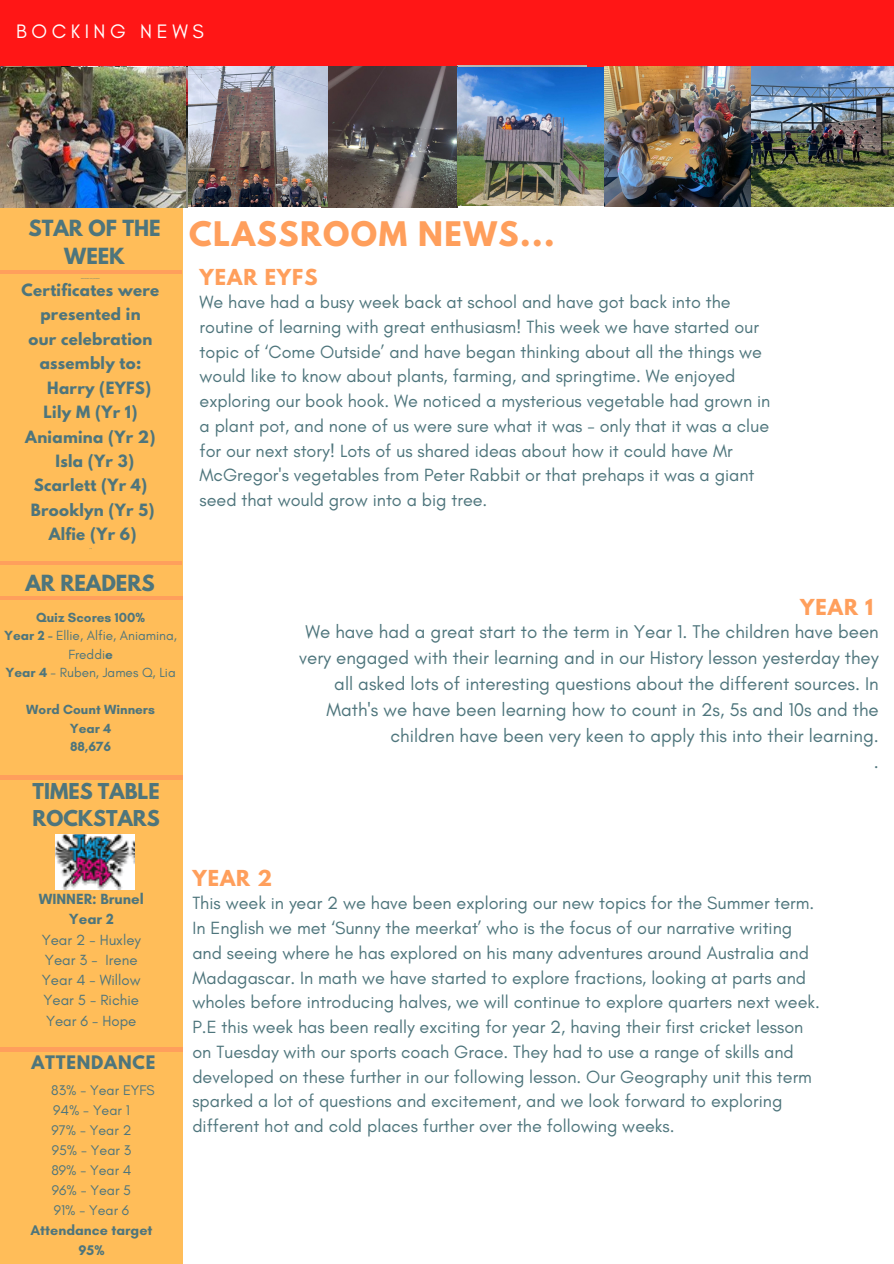
<style>
.page{position:relative;width:894px;height:1264px;background:#fff}
.page>*{position:absolute;margin:0;border:0;box-sizing:border-box;transform-origin:0 0}
.t1{font:700 30px "League Spartan";letter-spacing:.05em;color:#ff9f5c}
.t2{font:19.8px "Glacial Indifference";letter-spacing:.23em;color:#fff}
.t3{font:700 19.65px/27.2px "League Spartan";color:#4e757c;text-align:center}
.t4{font:700 19.5px "League Spartan";letter-spacing:.05em;color:#ff9f5c}
.t5{font:700 19.35px/27px "League Spartan";color:#4e757c}
.t6{font:18.75px/25.8px "Glacial Indifference";color:#4e757c;text-align:right}
.t7{font:18px/24.8px "Glacial Indifference";color:#4e757c}
.t8{font:700 16.5px "League Spartan";letter-spacing:.05em;color:#4e757c}
.t9{font:700 15px "League Spartan";letter-spacing:.02em;color:#4e757c}
.t10{font:15px/20.2px "Glacial Indifference";color:#4e757c}
.t11{font:700 15px/20.2px "Glacial Indifference";color:#4e757c;text-align:center}
.t12{font:14.25px/20px "Glacial Indifference";color:#4e757c}
.t13{font:700 14.25px/20px "Glacial Indifference";color:#4e757c;text-align:center}
.t14{font:13.5px/18.5px "Glacial Indifference";color:#4e757c;text-align:center}
.t15{font:700 13.5px/18.5px "Glacial Indifference";color:#4e757c;text-align:center}
.s1{font-weight:700}
</style>
<div class="page">
<div style="left:0;top:0;width:893px;height:66px;background:#ff1616"></div>
<img style="left:457px;top:65px;width:129px;height:3px">
<img style="left:321px;top:67px;width:136px;height:141px">
<div style="left:0;top:206px;width:182px;height:1057px;background:#ffbd59"></div>
<hr style="left:0;top:596px;width:183px;height:3px;background:#ff9f5c">
<hr style="left:0;top:1047px;width:183px;height:4px;background:#ff9f5c">
<hr style="left:0;top:776px;width:183px;height:3px;background:#ff9f5c">
<img style="left:457px;top:68px;width:147px;height:138px">
<hr style="left:0;top:561px;width:181px;height:3px;background:#ff9f5c">
<img style="left:186px;top:67px;width:142px;height:140px">
<hr style="left:0;top:270px;width:181px;height:3px;background:#ff9f5c">
<img style="left:604px;top:67px;width:289px;height:139px">
<img style="left:56px;top:834px;width:78px;height:55px">
<img style="left:0;top:67px;width:186px;height:141px">
<p class="t2" style="left:16px;top:19px;width:189px">BOCKING NEWS</p>
<p class="t3" style="left:28px;top:217px;width:133px">STAR OF THE<br>WEEK</p>
<p class="t9" style="left:22px;top:282px;width:139px">Certificates were</p>
<p class="t9" style="left:40px;top:307px;width:102px">presented in</p>
<p class="t9" style="left:29px;top:331px;width:125px">our celebration</p>
<p class="t9" style="left:40px;top:356px;width:103px">assembly to:</p>
<p class="t9" style="left:47px;top:380px;width:105px">Harry (EYFS)</p>
<p class="t9" style="left:43px;top:404px;width:95px">Lily M (Yr 1)</p>
<p class="t9" style="left:25px;top:429px;width:132px">Aniamina (Yr 2)</p>
<p class="t9" style="left:56px;top:453px;width:80px">Isla (Yr 3)</p>
<p class="t9" style="left:34px;top:478px;width:115px">Scarlett (Yr 4)</p>
<p class="t9" style="left:31px;top:502px;width:125px">Brooklyn (Yr 5)</p>
<p class="t9" style="left:49px;top:527px;width:89px">Alfie (Yr 6)</p>
<p class="t3" style="left:25px;top:572px;width:131px">AR READERS</p>
<p class="t14" style="left:4px;top:608px;width:174px"><span class="s1">Quiz Scores 100%<br>Year 2 -</span> Ellie, Alfie, Aniamina,<br>Freddi<span class="s1">e<br>Year 4</span> - Ruben, James Q, Lia</p>
<p class="t15" style="left:26px;top:700px;width:130px">Word Count Winners<br>Year 4<br>88,676</p>
<p class="t5" style="left:33px;top:780px;width:129px">TIMES TABLE<br>ROCKSTARS</p>
<h1 class="t1" style="left:189px;top:219px;width:367px">CLASSROOM NEWS...</h1>
<p class="t4" style="left:199px;top:267px;width:119px">YEAR EYFS</p>
<p class="t7" style="left:199px;top:289px;width:572px">We have had a busy week back at school and have got back into the routine of learning with great enthusiasm! This week we have started our topic of ‘Come Outside’ and have began thinking about all the things we would like to know about plants, farming, and springtime. We enjoyed exploring our book hook. We noticed a mysterious vegetable had grown in a plant pot, and none of us were sure what it was - only that it was a clue for our next story! Lots of us shared ideas about how it could have Mr McGregor's vegetables from Peter Rabbit or that prehaps it was a giant seed that would grow into a big tree.</p>
<p class="t4" style="left:799px;top:597px;width:75px">YEAR 1</p>
<p class="t6" style="left:299px;top:619px;width:581px">We have had a great start to the term in Year 1. The children have been very engaged with their learning and in our History lesson yesterday they all asked lots of interesting questions about the different sources. In Math's we have been learning how to count in 2s, 5s and 10s and the children have been very keen to apply this into their learning.<br>.</p>
<p class="t11" style="left:39px;top:888px;width:107px">WINNER: Brunel<br>Year 2</p>
<p class="t10" style="left:42px;top:929px;width:101px">Year 2 - Huxley<br>Year 3 - Irene<br>Year 4 - Willow<br>Year 5 - Richie<br>Year 6 - Hope</p>
<p class="t8" style="left:31px;top:1053px;width:125px">ATTENDANCE</p>
<p class="t12" style="left:51px;top:1080px;width:105px">83% - Year EYFS<br>94% - Year 1<br>97% - Year 2<br>95% - Year 3<br>89% - Year 4<br>96% - Year 5<br>91% - Year 6</p>
<p class="t13" style="left:30px;top:1219px;width:123px">Attendance target<br>95%</p>
<p class="t4" style="left:192px;top:868px;width:81px">YEAR 2</p>
<p class="t7" style="left:192px;top:890px;width:629px">This week in year 2 we have been exploring our new topics for the Summer term.<br>In English we met ‘Sunny the meerkat’ who is the focus of our narrative writing and seeing where he has explored on his many adventures around Australia and Madagascar. In math we have started to explore fractions, looking at parts and wholes before introducing halves, we will continue to explore quarters next week.<br>P.E this week has been really exciting for year 2, having their first cricket lesson on Tuesday with our sports coach Grace. They had to use a range of skills and developed on these further in our following lesson. Our Geography unit this term sparked a lot of questions and excitement, and we look forward to exploring different hot and cold places further over the following weeks.</p>
</div>
